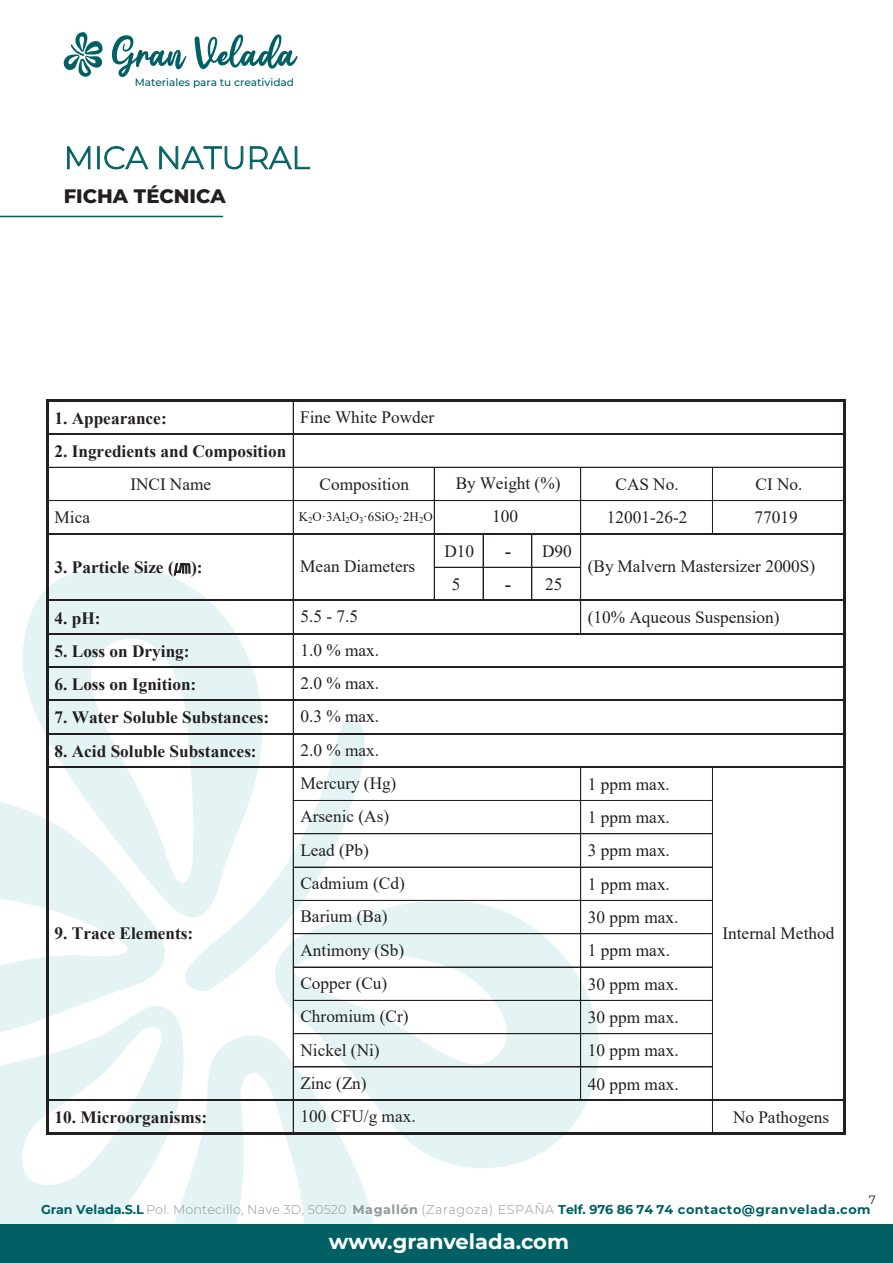
<style>
.page{position:relative;width:893px;height:1263px;background:#fff}
.page>*{position:absolute;margin:0;border:0;box-sizing:border-box;transform-origin:0 0}
.t1{font:300 31.5px "Montserrat";color:#006063}
.t2{font:700 21px "Montserrat";color:#fff}
.t3{font:800 19.5px "Montserrat";color:#231f20}
.t4{font:17.25px/33.3px "Times New Roman";color:#231f20}
.t5{font:700 17.25px "Times New Roman";color:#231f20}
.t6{font:12.9px "Times New Roman";color:#231f20}
.t7{font:700 12.75px "Montserrat";letter-spacing:.045em;color:#006063}
.t8{font:12px "Montserrat";color:#231f20}
.t9{font:500 10.5px "Montserrat";color:#006063}
.s1{font-weight:700}
.s2{font-family:"Koz Go Pr 6 N";font-weight:400}
.s3{font-weight:300;color:#919698}
.s4{color:#919698}
</style>
<div class="page">
<svg style="left:0;top:802px;width:165px;height:198px"></svg>
<svg style="left:279px;top:893px;width:349px;height:275px;fill:#e4f4f4"></svg>
<svg style="left:20px;top:564px;width:245px;height:384px;fill:#e4f4f4"></svg>
<svg style="left:0;top:1000px;width:180px;height:224px;fill:#e4f4f4"></svg>
<svg style="left:155px;top:1026px;width:232px;height:198px;fill:#e4f4f4"></svg>
<svg style="left:185px;top:719px;width:180px;height:272px"></svg>
<svg style="left:112px;top:35px;width:74px;height:42px"></svg>
<svg style="left:195px;top:34px;width:103px;height:35px"></svg>
<svg style="left:63px;top:32px;width:40px;height:45px"></svg>
<div style="left:0;top:1224px;width:893px;height:39px;background:#006063"></div>
<svg style="left:67px;top:146px;width:24px;height:24px"></svg>
<div style="left:97px;top:146px;width:3px;height:23px;border:1px solid #006063"></div>
<svg style="left:104px;top:146px;width:45px;height:24px"></svg>
<svg style="left:159px;top:146px;width:151px;height:24px"></svg>
<hr style="left:0;top:216px;width:223px;height:1px;background:#006063">
<svg style="left:174px;top:563px;width:16px;height:12px"></svg>
<hr style="left:293px;top:402px;width:1px;height:31px;background:#231f20">
<hr style="left:293px;top:434px;width:1px;height:99px;background:#231f20">
<hr style="left:434px;top:467px;width:1px;height:66px;background:#231f20">
<hr style="left:580px;top:467px;width:1px;height:66px;background:#231f20">
<hr style="left:293px;top:534px;width:1px;height:66px;background:#231f20">
<hr style="left:580px;top:534px;width:1px;height:66px;background:#231f20">
<hr style="left:293px;top:601px;width:1px;height:32px;background:#231f20">
<hr style="left:293px;top:634px;width:1px;height:32px;background:#231f20">
<hr style="left:293px;top:668px;width:1px;height:31px;background:#231f20">
<hr style="left:293px;top:701px;width:1px;height:32px;background:#231f20">
<hr style="left:293px;top:734px;width:1px;height:32px;background:#231f20">
<hr style="left:580px;top:601px;width:1px;height:32px;background:#231f20">
<hr style="left:712px;top:467px;width:1px;height:66px;background:#231f20">
<hr style="left:293px;top:767px;width:1px;height:332px;background:#231f20">
<hr style="left:712px;top:767px;width:1px;height:332px;background:#231f20">
<hr style="left:46px;top:400px;width:3px;height:735px;background:#231f20">
<hr style="left:434px;top:534px;width:1px;height:66px;background:#231f20">
<hr style="left:843px;top:402px;width:2px;height:733px;background:#231f20">
<hr style="left:293px;top:1101px;width:1px;height:31px;background:#231f20">
<hr style="left:580px;top:767px;width:1px;height:332px;background:#231f20">
<hr style="left:712px;top:1101px;width:1px;height:31px;background:#231f20">
<hr style="left:483px;top:534px;width:1px;height:66px;background:#231f20">
<hr style="left:531px;top:534px;width:1px;height:65px;background:#231f20">
<hr style="left:532px;top:534px;width:1px;height:66px;background:#231f20">
<hr style="left:49px;top:399px;width:796px;height:3px;background:#231f20">
<hr style="left:49px;top:433px;width:794px;height:1px;background:#231f20">
<hr style="left:49px;top:467px;width:794px;height:1px;background:#231f20">
<hr style="left:49px;top:500px;width:794px;height:1px;background:#231f20">
<hr style="left:49px;top:533px;width:794px;height:1px;background:#231f20">
<hr style="left:434px;top:567px;width:147px;height:1px;background:#231f20">
<hr style="left:49px;top:600px;width:794px;height:1px;background:#231f20">
<hr style="left:49px;top:633px;width:794px;height:1px;background:#231f20">
<hr style="left:49px;top:666px;width:794px;height:2px;background:#231f20">
<hr style="left:49px;top:699px;width:794px;height:2px;background:#231f20">
<hr style="left:49px;top:733px;width:794px;height:1px;background:#231f20">
<hr style="left:49px;top:766px;width:794px;height:1px;background:#231f20">
<hr style="left:293px;top:800px;width:419px;height:1px;background:#231f20">
<hr style="left:293px;top:833px;width:419px;height:1px;background:#231f20">
<hr style="left:293px;top:867px;width:419px;height:1px;background:#231f20">
<hr style="left:293px;top:900px;width:419px;height:1px;background:#231f20">
<hr style="left:293px;top:933px;width:419px;height:1px;background:#231f20">
<hr style="left:293px;top:966px;width:419px;height:1px;background:#231f20">
<hr style="left:293px;top:967px;width:419px;height:1px;background:#231f20">
<hr style="left:293px;top:1000px;width:419px;height:1px;background:#231f20">
<hr style="left:293px;top:1033px;width:419px;height:1px;background:#231f20">
<hr style="left:293px;top:1066px;width:419px;height:1px;background:#231f20">
<hr style="left:49px;top:1099px;width:794px;height:2px;background:#231f20">
<hr style="left:49px;top:1132px;width:796px;height:3px;background:#231f20">
<p class="t9" style="left:135px;top:75px;width:161px">Materiales para tu creatividad</p>
<h1 class="t1" style="left:64px;top:136px;width:248px">MICA NATURAL</h1>
<p class="t3" style="left:64px;top:182px;width:163px">FICHA TÉCNICA</p>
<p class="t5" style="left:55px;top:405px;width:114px">1. Appearance:</p>
<p class="t4" style="left:300px;top:400px;width:136px">Fine White Powder</p>
<p class="t5" style="left:55px;top:439px;width:233px">2. Ingredients and Composition</p>
<p class="t4" style="left:130px;top:467px;width:82px">INCI Name</p>
<p class="t4" style="left:320px;top:467px;width:91px">Composition</p>
<p class="t4" style="left:615px;top:467px;width:65px">CAS No.</p>
<p class="t4" style="left:755px;top:467px;width:48px">CI No.</p>
<p class="t4" style="left:55px;top:500px;width:37px">Mica</p>
<p class="t6" style="left:299px;top:507px;width:135px">K<sub>2</sub>O·3Al<sub>2</sub>O<sub>3</sub>·6SiO<sub>2</sub>·2H<sub>2</sub>O</p>
<p class="t4" style="left:607px;top:500px;width:82px">12001-26-2</p>
<p class="t4" style="left:754px;top:500px;width:45px">77019</p>
<p class="t4" style="left:444px;top:533px;width:31px">D10</p>
<p class="t4" style="left:505px;top:533px;width:68px"><span class="s1">-</span> D90</p>
<p class="t4" style="left:452px;top:567px;width:10px">5</p>
<p class="t4" style="left:505px;top:567px;width:59px"><span class="s1">-</span> 25</p>
<p class="t5" style="left:55px;top:605px;width:48px">4. pH:</p>
<p class="t4" style="left:588px;top:600px;width:193px">(10% Aqueous Suspension)</p>
<p class="t5" style="left:55px;top:638px;width:137px">5. Loss on Drying:</p>
<p class="t5" style="left:55px;top:672px;width:143px">6. Loss on Ignition:</p>
<p class="t5" style="left:55px;top:705px;width:216px">7. Water Soluble Substances:</p>
<p class="t5" style="left:55px;top:738px;width:204px">8. Acid Soluble Substances:</p>
<p class="t4" style="left:588px;top:766px;width:92px">1 ppm max.<br>1 ppm max.<br>3 ppm max.<br>1 ppm max.<br>30 ppm max.<br>1 ppm max.<br>30 ppm max.<br>30 ppm max.<br>10 ppm max.<br>40 ppm max.</p>
<p class="t5" style="left:55px;top:1105px;width:154px">10. Microorganisms:</p>
<p class="t4" style="left:300px;top:1099px;width:117px">100 CFU/g max.</p>
<p class="t4" style="left:733px;top:1099px;width:98px">No Pathogens</p>
<p class="t4" style="left:456px;top:466px;width:106px">By Weight (%)</p>
<p class="t4" style="left:492px;top:499px;width:27px">100</p>
<p class="t5" style="left:55px;top:555px;width:150px">3. Particle Size (<span class="s2">㎛</span>):</p>
<p class="t4" style="left:300px;top:549px;width:116px">Mean Diameters</p>
<p class="t4" style="left:588px;top:549px;width:229px">(By Malvern Mastersizer 2000S)</p>
<p class="t4" style="left:300px;top:599px;width:80px">5.5 - 7.5<br>1.0 % max.<br>2.0 % max.<br>0.3 % max.<br>2.0 % max.</p>
<p class="t4" style="left:300px;top:766px;width:97px">Mercury (Hg)</p>
<p class="t4" style="left:300px;top:799px;width:90px">Arsenic (As)<br>Lead (Pb)</p>
<p class="t4" style="left:300px;top:866px;width:110px">Cadmium (Cd)<br>Barium (Ba)<br>Antimony (Sb)<br>Copper (Cu)<br>Chromium (Cr)<br>Nickel (Ni)</p>
<p class="t4" style="left:722px;top:916px;width:113px">Internal Method</p>
<p class="t5" style="left:55px;top:921px;width:140px">9. Trace Elements:</p>
<p class="t4" style="left:300px;top:1065px;width:68px">Zinc (Zn)</p>
<p class="t8" style="left:869px;top:1191px;width:9px">7</p>
<p class="t7" style="left:41px;top:1200px;width:831px">Gran Velada.S.L <span class="s3">Pol. Montecillo, Nave 3D, 50520</span> <span class="s4">Magallón</span> <span class="s3">(Zaragoza) ESPAÑA</span> Telf. 976 86 74 74 contacto@granvelada.com</p>
<p class="t2" style="left:329px;top:1226px;width:242px">www.granvelada.com</p>
</div>
